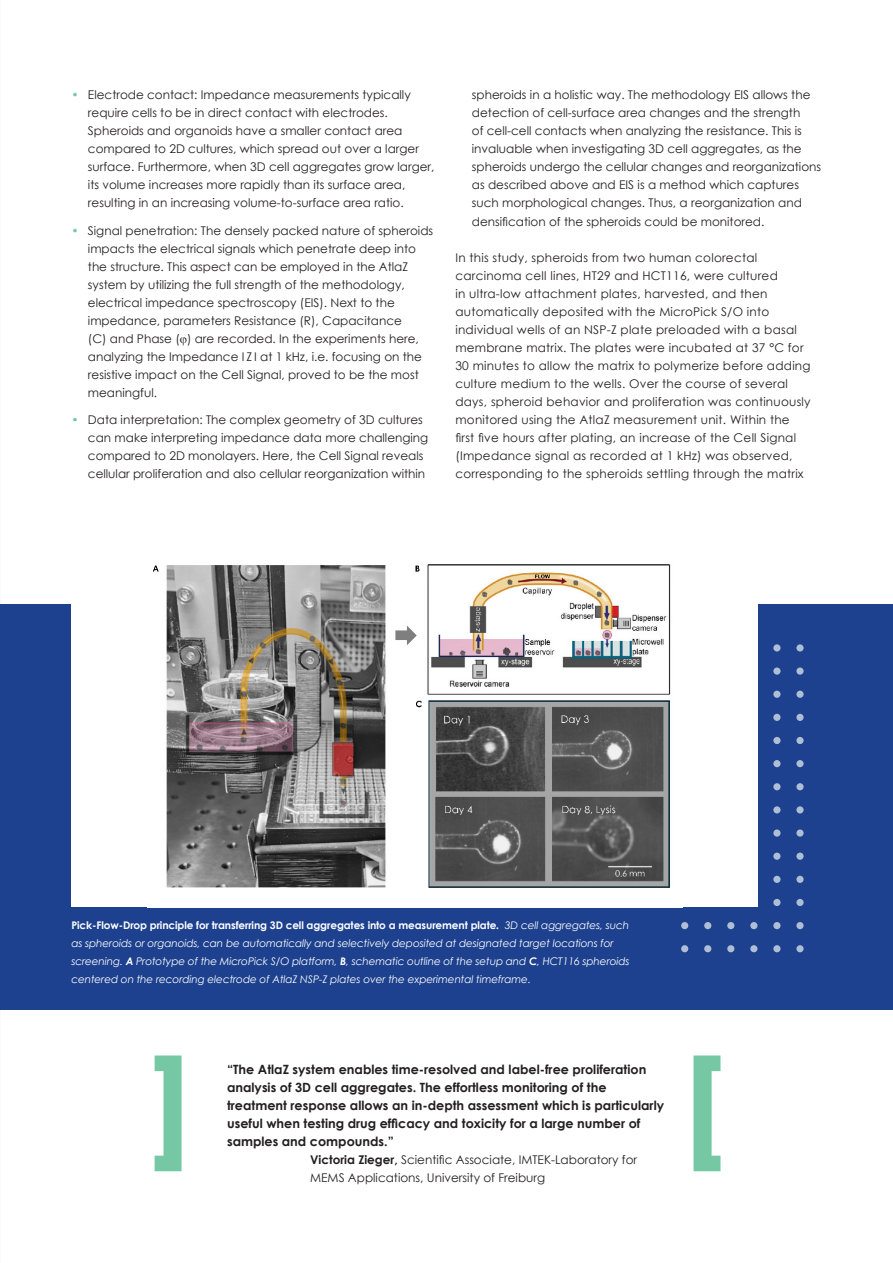
<style>
.page{position:relative;width:893px;height:1263px;background:#fff}
.page>*{position:absolute;margin:0;border:0;box-sizing:border-box;transform-origin:0 0}
.t1{font:700 12.75px/18px "Century Gothic";color:#231f20}
.Body_copy{font:12px/18px "Century Gothic";color:#231f20}
.Body_copy-2{font:12px/18px "Century Gothic";letter-spacing:.02em;color:#231f20}
.Picture_text_body{font:italic 10.5px/18px "Century Gothic";letter-spacing:-.01em;color:#fff}
.s1{color:#76c8a5}
.s2{font-weight:700;font-style:normal}
.s3{font-weight:700}
</style>
<div class="page">
<div style="left:0;top:604px;width:893px;height:406px;background:#1d418e"></div>
<div style="left:773px;top:644px;width:7px;height:7px;background:#aebed5;border-radius:50%"></div>
<div style="left:796px;top:644px;width:8px;height:7px;background:#aebed5;border-radius:50%"></div>
<div style="left:773px;top:667px;width:7px;height:8px;background:#aebed5;border-radius:50%"></div>
<div style="left:796px;top:667px;width:8px;height:8px;background:#aebed5;border-radius:50%"></div>
<div style="left:773px;top:691px;width:7px;height:7px;background:#aebed5;border-radius:50%"></div>
<div style="left:796px;top:691px;width:8px;height:7px;background:#aebed5;border-radius:50%"></div>
<div style="left:773px;top:714px;width:7px;height:7px;background:#aebed5;border-radius:50%"></div>
<div style="left:796px;top:714px;width:8px;height:7px;background:#aebed5;border-radius:50%"></div>
<div style="left:773px;top:737px;width:7px;height:7px;background:#aebed5;border-radius:50%"></div>
<div style="left:796px;top:737px;width:8px;height:7px;background:#aebed5;border-radius:50%"></div>
<div style="left:773px;top:760px;width:7px;height:7px;background:#aebed5;border-radius:50%"></div>
<div style="left:796px;top:760px;width:8px;height:7px;background:#aebed5;border-radius:50%"></div>
<div style="left:773px;top:783px;width:7px;height:7px;background:#aebed5;border-radius:50%"></div>
<div style="left:796px;top:783px;width:8px;height:7px;background:#aebed5;border-radius:50%"></div>
<div style="left:773px;top:806px;width:7px;height:7px;background:#aebed5;border-radius:50%"></div>
<div style="left:796px;top:806px;width:8px;height:7px;background:#aebed5;border-radius:50%"></div>
<div style="left:773px;top:829px;width:7px;height:8px;background:#aebed5;border-radius:50%"></div>
<div style="left:796px;top:829px;width:8px;height:8px;background:#aebed5;border-radius:50%"></div>
<div style="left:773px;top:853px;width:7px;height:7px;background:#aebed5;border-radius:50%"></div>
<div style="left:796px;top:853px;width:8px;height:7px;background:#aebed5;border-radius:50%"></div>
<div style="left:773px;top:876px;width:7px;height:7px;background:#aebed5;border-radius:50%"></div>
<div style="left:796px;top:876px;width:8px;height:7px;background:#aebed5;border-radius:50%"></div>
<div style="left:773px;top:899px;width:7px;height:7px;background:#aebed5;border-radius:50%"></div>
<div style="left:796px;top:899px;width:8px;height:7px;background:#aebed5;border-radius:50%"></div>
<div style="left:681px;top:922px;width:7px;height:7px;background:#aebed5;border-radius:50%"></div>
<div style="left:704px;top:922px;width:7px;height:7px;background:#aebed5;border-radius:50%"></div>
<div style="left:727px;top:922px;width:7px;height:7px;background:#aebed5;border-radius:50%"></div>
<div style="left:750px;top:922px;width:7px;height:7px;background:#aebed5;border-radius:50%"></div>
<div style="left:773px;top:922px;width:7px;height:7px;background:#aebed5;border-radius:50%"></div>
<div style="left:796px;top:922px;width:8px;height:7px;background:#aebed5;border-radius:50%"></div>
<div style="left:681px;top:945px;width:7px;height:7px;background:#aebed5;border-radius:50%"></div>
<div style="left:704px;top:945px;width:7px;height:7px;background:#aebed5;border-radius:50%"></div>
<div style="left:727px;top:945px;width:7px;height:7px;background:#aebed5;border-radius:50%"></div>
<div style="left:750px;top:945px;width:7px;height:7px;background:#aebed5;border-radius:50%"></div>
<div style="left:773px;top:945px;width:7px;height:7px;background:#aebed5;border-radius:50%"></div>
<div style="left:796px;top:945px;width:8px;height:7px;background:#aebed5;border-radius:50%"></div>
<div style="left:71px;top:550px;width:687px;height:357px;background:#fff"></div>
<img style="left:153px;top:564px;width:518px;height:324px">
<svg style="left:155px;top:1055px;width:27px;height:116px"></svg>
<svg style="left:693px;top:1055px;width:27px;height:116px"></svg>
<p class="Body_copy" style="left:88px;top:86px;width:348px;text-indent:-16px"><span class="s1">•</span> Electrode contact: Impedance measurements typically require cells to be in direct contact with electrodes.<br>Spheroids and organoids have a smaller contact area compared to 2D cultures, which spread out over a larger surface. Furthermore, when 3D cell aggregates grow larger, its volume increases more rapidly than its surface area, resulting in an increasing volume-to-surface area ratio.</p>
<p class="Body_copy" style="left:88px;top:221px;width:347px;text-indent:-16px"><span class="s1">•</span> Signal penetration: The densely packed nature of spheroids impacts the electrical signals which penetrate deep into the structure. This aspect can be employed in the AtlaZ system by utilizing the full strength of the methodology, electrical impedance spectroscopy (EIS). Next to the impedance, parameters Resistance (R), Capacitance<br>(C) and Phase ( ) are recorded. In the experiments here, analyzing the Impedance I Z I at 1 kHz, i.e. focusing on the resistive impact on the Cell Signal, proved to be the most meaningful.</p>
<p class="Body_copy" style="left:88px;top:410px;width:342px;text-indent:-16px"><span class="s1">•</span> Data interpretation: The complex geometry of 3D cultures can make interpreting impedance data more challenging compared to 2D monolayers. Here, the Cell Signal reveals cellular proliferation and also cellular reorganization within</p>
<p class="Body_copy" style="left:472px;top:86px;width:351px">spheroids in a holistic way. The methodology EIS allows the detection of cell-surface area changes and the strength<br>of cell-cell contacts when analyzing the resistance. This is invaluable when investigating 3D cell aggregates, as the spheroids undergo the cellular changes and reorganizations as described above and EIS is a method which captures such morphological changes. Thus, a reorganization and densification of the spheroids could be monitored.</p>
<p class="Body_copy-2" style="left:455px;top:248px;width:357px">In this study, spheroids from two human colorectal carcinoma cell lines, HT29 and HCT116, were cultured<br>in ultra-low attachment plates, harvested, and then automatically deposited with the MicroPick S/O into individual wells of an NSP-Z plate preloaded with a basal membrane matrix. The plates were incubated at 37 °C for 30 minutes to allow the matrix to polymerize before adding culture medium to the wells. Over the course of several days, spheroid behavior and proliferation was continuously monitored using the AtlaZ measurement unit. Within the first five hours after plating, an increase of the Cell Signal (Impedance signal as recorded at 1 kHz) was observed, corresponding to the spheroids settling through the matrix</p>
<p class="Picture_text_body" style="left:71px;top:916px;width:560px"><span class="s2">Pick-Flow-Drop principle for transferring 3D cell aggregates into a measurement plate</span><span class="s3">.</span> 3D cell aggregates, such as spheroids or organoids, can be automatically and selectively deposited at designated target locations for screening. <span class="s3">A</span> Prototype of the MicroPick S/O platform, <span class="s3">B</span>, schematic outline of the setup and <span class="s3">C</span>, HCT116 spheroids centered on the recording electrode of AtlaZ NSP-Z plates over the experimental timeframe.</p>
<p class="t1" style="left:227px;top:1059px;width:439px">“The AtlaZ system enables time-resolved and label-free proliferation analysis of 3D cell aggregates. The effortless monitoring of the treatment response allows an in-depth assessment which is particularly useful when testing drug efficacy and toxicity for a large number of samples and compounds.”</p>
<p class="Body_copy" style="left:310px;top:1150px;width:329px"><span class="s3">Victoria Zieger,</span> Scientific Associate, IMTEK-Laboratory for<br>MEMS Applications, University of Freiburg</p>
</div>
